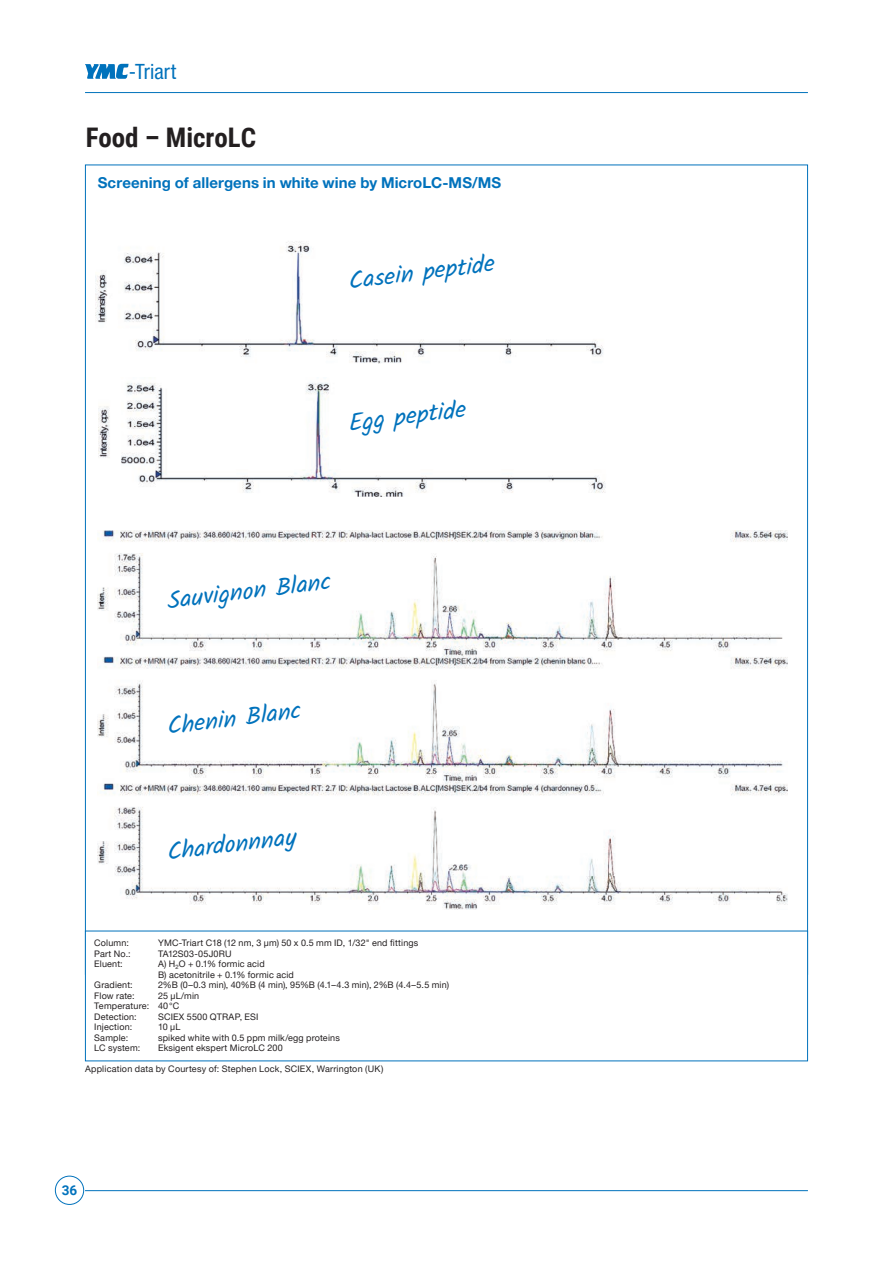
<style>
.page{position:relative;width:893px;height:1263px;background:#fff}
.page>*{position:absolute;margin:0;border:0;box-sizing:border-box;transform-origin:0 0}
.t1{font:700 27px "Roboto Condensed";color:#231f20}
.t2{font:24px "Kalam";color:#0072bc}
.t3{font:condensed 21px "Helvetica Neue LT Pro";letter-spacing:.005em;color:#0072bc}
.t4{font:700 15px "Helvetica Neue LT Pro";letter-spacing:.005em;color:#0072bc}
.t5{font:700 13.5px "Roboto";color:#0072bc}
.t6{font:9px/10.5px "Helvetica Neue LT Pro";letter-spacing:.02em;color:#231f20}
</style>
<div class="page">
<div style="left:55px;top:1176px;width:29px;height:29px;border:1px solid #0072bc;border-radius:50%"></div>
<hr style="left:85px;top:1190px;width:723px;height:1px;background:#0072bc">
<svg style="left:85px;top:64px;width:44px;height:15px"></svg>
<hr style="left:85px;top:92px;width:723px;height:1px;background:#0072bc">
<div style="left:85px;top:165px;width:723px;height:810px;background:#fff;border:1px solid #0072bc"></div>
<img style="left:97px;top:530px;width:691px;height:379px">
<img style="left:96px;top:241px;width:508px;height:123px">
<img style="left:98px;top:383px;width:508px;height:113px">
<div style="left:85px;top:931px;width:722px;height:130px;background:#fff"></div>
<h3 class="t3" style="left:129px;top:59px;width:49px">-Triart</h3>
<h1 class="t1" style="left:86px;top:118px;width:172px">Food – MicroLC</h1>
<h3 class="t4" style="left:98px;top:173px;width:405px">Screening of allergens in white wine by MicroLC-MS/MS</h3>
<h2 class="t2" style="left:346px;top:264px;width:148px;rotate:-7deg">Casein peptide</h2>
<h2 class="t2" style="left:346px;top:407px;width:120px;rotate:-7deg">Egg peptide</h2>
<h2 class="t2" style="left:165px;top:584px;width:166px;rotate:-7deg">Sauvignon Blanc</h2>
<h2 class="t2" style="left:165px;top:710px;width:136px;rotate:-7deg">Chenin Blanc</h2>
<h2 class="t2" style="left:165px;top:835px;width:131px;rotate:-7deg">Chardonnnay</h2>
<p class="t6" style="left:94px;top:938px;width:36px">Column:</p>
<p class="t6" style="left:158px;top:938px;width:262px">YMC-Triart C18 (12 nm, 3 µm) 50 x 0.5 mm ID, 1/32" end fittings</p>
<p class="t6" style="left:94px;top:948px;width:38px">Part No.:</p>
<p class="t6" style="left:158px;top:948px;width:75px">TA12S03-05J0RU</p>
<p class="t6" style="left:94px;top:959px;width:30px">Eluent:</p>
<p class="t6" style="left:158px;top:959px;width:137px">A) H<sub>2</sub>O + 0.1% formic acid<br>B) acetonitrile + 0.1% formic acid</p>
<p class="t6" style="left:94px;top:980px;width:40px">Gradient:</p>
<p class="t6" style="left:158px;top:980px;width:292px">2%B (0–0.3 min), 40%B (4 min), 95%B (4.1–4.3 min), 2%B (4.4–5.5 min)</p>
<p class="t6" style="left:94px;top:990px;width:42px">Flow rate:</p>
<p class="t6" style="left:94px;top:990px;width:106px;text-indent:64px">25 µL/min<br>Temperature: 40°C<br>Detection:</p>
<p class="t6" style="left:158px;top:1011px;width:102px">SCIEX 5500 QTRAP, ESI</p>
<p class="t6" style="left:94px;top:1022px;width:39px">Injection:</p>
<p class="t6" style="left:158px;top:1022px;width:24px">10 µL</p>
<p class="t6" style="left:94px;top:1032px;width:35px">Sample:</p>
<p class="t6" style="left:158px;top:1032px;width:183px">spiked white with 0.5 ppm milk/egg proteins</p>
<p class="t6" style="left:94px;top:1043px;width:47px">LC system:</p>
<p class="t6" style="left:158px;top:1043px;width:126px">Eksigent ekspert MicroLC 200</p>
<p class="t6" style="left:85px;top:1063px;width:300px">Application data by Courtesy of: Stephen Lock, SCIEX, Warrington (UK)</p>
<h3 class="t5" style="left:62px;top:1181px;width:17px">36</h3>
</div>
